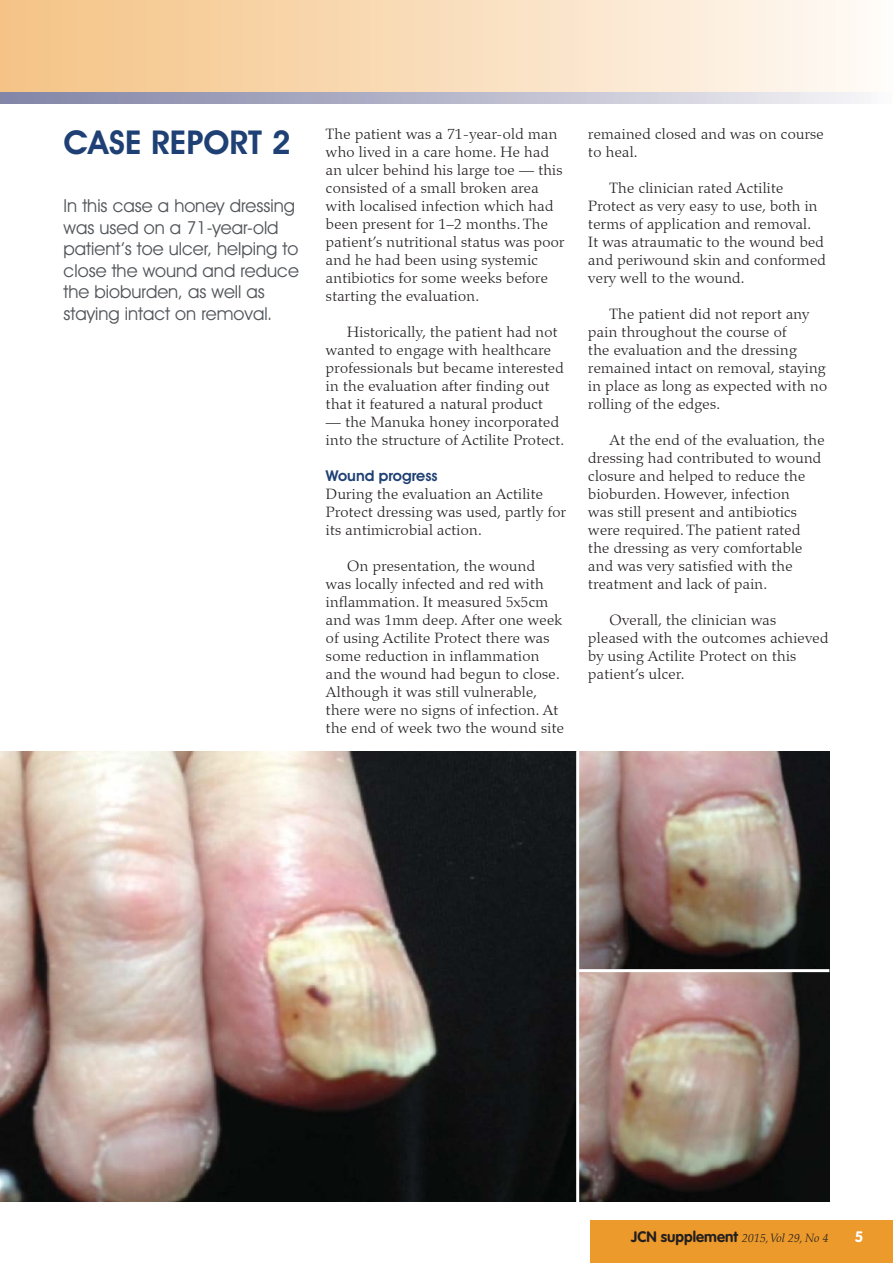
<style>
.page{position:relative;width:893px;height:1263px;background:#fff}
.page>*{position:absolute;margin:0;border:0;box-sizing:border-box;transform-origin:0 0}
.t1{font:600 33px "Avant Garde IT Cby BT";color:#1f4074}
.t2{font:18px/21.6px "Avant Garde IT Cby BT";color:#53575b}
.t3{font:300 15px/18px "Palatino";letter-spacing:.02em;color:#231f20}
.t4{font:600 15px "Avant Garde IT Cby BT";color:#1f4074}
.t5{font:700 15px "VAG Rounded";color:#fff}
.t6{font:italic 300 12px "Palatino";color:#231f20}
.s1{font-family:"VAG Rounded";font-weight:700;font-style:normal;font-size:15px}
</style>
<div class="page">
<img style="left:0;top:751px;width:576px;height:450px">
<img style="left:579px;top:972px;width:250px;height:229px">
<img style="left:579px;top:751px;width:250px;height:218px">
<div style="left:0;top:0;width:892px;height:93px;background:linear-gradient(to right,#f5c283,#fffbf6)"></div>
<svg style="left:0;top:93px;width:864px;height:10px;background:#b7b7cb"></svg>
<div style="left:590px;top:1220px;width:302px;height:43px;background:#ec9a2b"></div>
<h1 class="t1" style="left:64px;top:130px;width:229px">CASE REPORT 2</h1>
<p class="t2" style="left:64px;top:196px;width:237px">In this case a honey dressing was used on a 71-year-old patient’s toe ulcer, helping to close the wound and reduce the bioburden, as well as staying intact on removal.</p>
<p class="t3" style="left:326px;top:126px;width:240px">The patient was a 71-year-old man who lived in a care home. He had an ulcer behind his large toe — this consisted of a small broken area with localised infection which had been present for 1–2 months. The patient’s nutritional status was poor and he had been using systemic antibiotics for some weeks before starting the evaluation.</p>
<p class="t3" style="left:326px;top:324px;width:239px;text-indent:21px">Historically, the patient had not wanted to engage with healthcare professionals but became interested in the evaluation after finding out that it featured a natural product</p>
<p class="t3" style="left:326px;top:414px;width:240px">— the Manuka honey incorporated into the structure of Actilite Protect.</p>
<p class="t4" style="left:326px;top:470px;width:113px">Wound progress</p>
<p class="t3" style="left:326px;top:486px;width:241px">During the evaluation an Actilite<br>Protect dressing was used, partly for its antimicrobial action.</p>
<p class="t3" style="left:326px;top:558px;width:239px;text-indent:21px">On presentation, the wound<br>was locally infected and red with inflammation. It measured 5x5cm and was 1mm deep. After one week of using Actilite Protect there was some reduction in inflammation and the wound had begun to close.<br>Although it was still vulnerable, there were no signs of infection. At the end of week two the wound site</p>
<p class="t3" style="left:588px;top:126px;width:237px">remained closed and was on course to heal.</p>
<p class="t3" style="left:588px;top:180px;width:239px;text-indent:21px">The clinician rated Actilite<br>Protect as very easy to use, both in terms of application and removal.<br>It was atraumatic to the wound bed and periwound skin and conformed very well to the wound.</p>
<p class="t3" style="left:588px;top:306px;width:240px;text-indent:21px">The patient did not report any pain throughout the course of<br>the evaluation and the dressing remained intact on removal, staying in place as long as expected with no rolling of the edges.</p>
<p class="t3" style="left:588px;top:432px;width:238px;text-indent:21px">At the end of the evaluation, the dressing had contributed to wound closure and helped to reduce the bioburden. However, infection<br>was still present and antibiotics were required. The patient rated the dressing as very comfortable and was very satisfied with the treatment and lack of pain.</p>
<p class="t3" style="left:588px;top:612px;width:241px;text-indent:21px">Overall, the clinician was pleased with the outcomes achieved by using Actilite Protect on this patient’s ulcer.</p>
<p class="t6" style="left:631px;top:1233px;width:198px"><span class="s1">JCN supplement</span> 2015, Vol 29, No 4</p>
<p class="t5" style="left:854px;top:1230px;width:10px">5</p>
</div>
